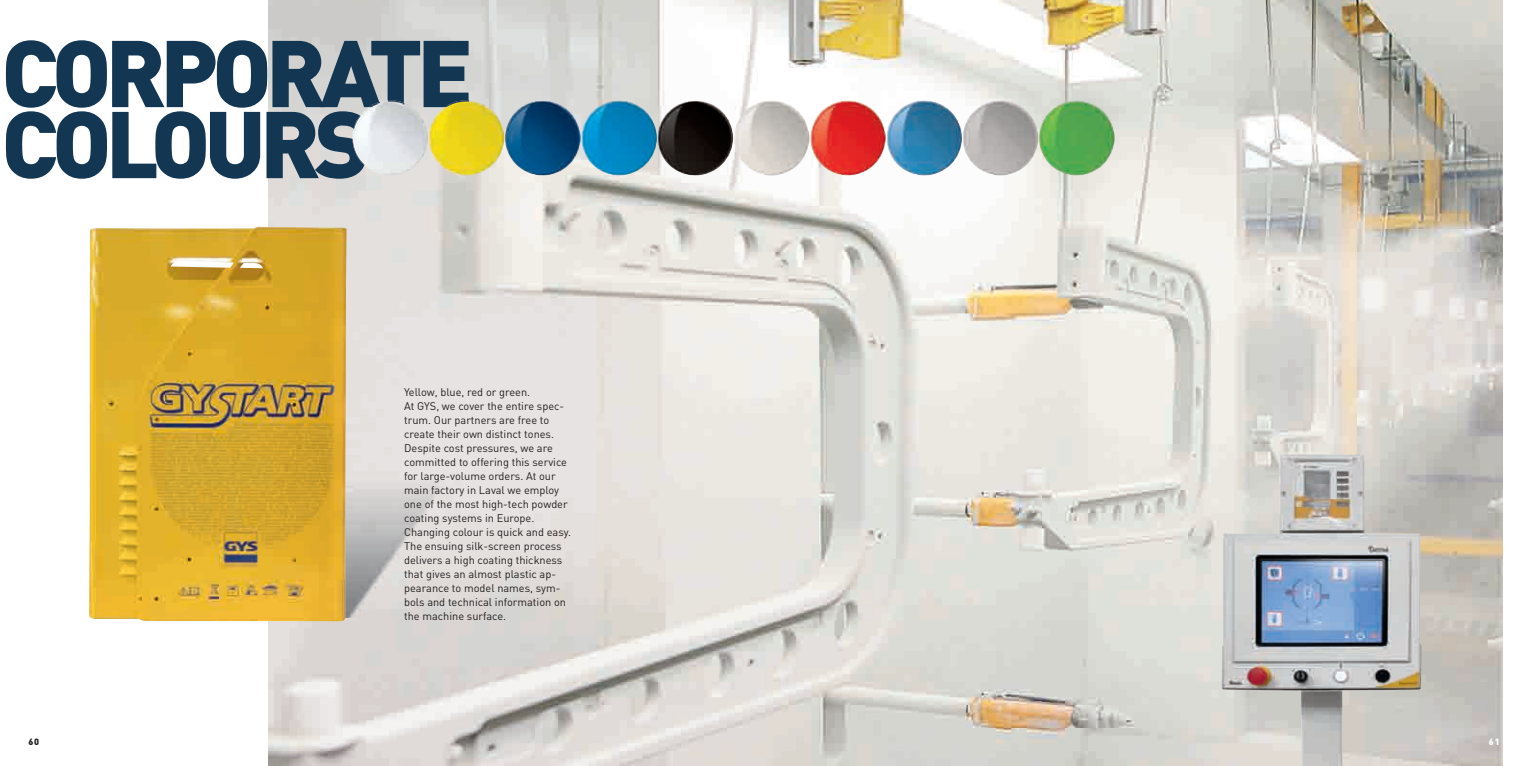
<style>
.page{position:relative;width:1531px;height:766px;background:#fff}
.page>*{position:absolute;margin:0;border:0;box-sizing:border-box;transform-origin:0 0}
.t1{font:900 93px/71px "DIN Pro";letter-spacing:-.065em;color:#133753}
.t2{font:11px/14px "DIN";color:#231f20}
.t3{font:900 9px "DIN Pro";color:#231f20}
.t4{font:900 9px "DIN Pro";color:#fff}
</style>
<div class="page">
<img style="left:269px;top:0;width:1233px;height:765px">
<img style="left:352px;top:100px;width:762px;height:75px">
<img style="left:368px;top:100px;width:36px;height:7px">
<img style="left:352px;top:115px;width:14px;height:50px">
<img style="left:445px;top:100px;width:24px;height:7px">
<img style="left:347px;top:233px;width:113px;height:384px">
<img style="left:89px;top:226px;width:258px;height:395px">
<img style="left:1221px;top:454px;width:201px;height:311px">
<h1 class="t1" style="left:1px;top:47px;width:473px">CORPORATE<br>COLOURS</h1>
<p class="t2" style="left:404px;top:386px;width:168px">Yellow, blue, red or green.<br>At GYS, we cover the entire spec&shy;trum. Our partners are free to create their own distinct tones.<br>Despite cost pressures, we are committed to offering this service for large-volume orders. At our main factory in Laval we employ one of the most high-tech powder coating systems in Europe.<br>Changing colour is quick and easy.<br>The ensuing silk-screen process delivers a high coating thickness that gives an almost plastic ap&shy;pearance to model names, sym&shy;bols and technical information on the machine surface.</p>
<p class="t3" style="left:28px;top:737px;width:12px">60</p>
<p class="t4" style="left:1489px;top:737px;width:12px">61</p>
</div>
